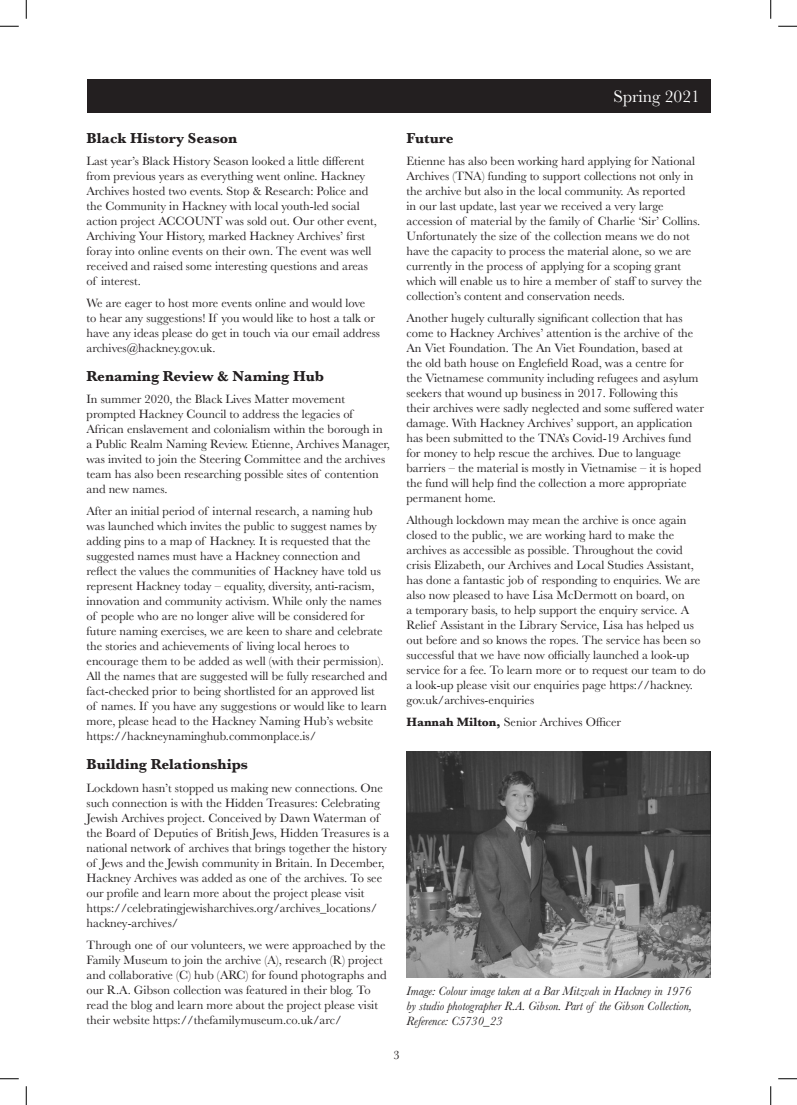
<style>
.page{position:relative;width:797px;height:1105px;background:#fff}
.page>*{position:absolute;margin:0;border:0;box-sizing:border-box;transform-origin:0 0}
.t1{font:17.5px "Baskerville";color:#fff}
.sub_head{font:700 15px "Baskerville";color:#231f20}
.sub_head-2{font:12.5px/15px "Baskerville";color:#231f20}
.t2{font:italic 12.5px/15px "Baskerville";color:#231f20;text-align:justify}
.s1{font-weight:700}
</style>
<div class="page">
<div style="left:86px;top:79px;width:624px;height:34px;background:#231f20"></div>
<img style="left:406px;top:751px;width:304px;height:226px">
<svg style="left:0;top:25px;width:19px;height:2px"></svg>
<svg style="left:778px;top:25px;width:19px;height:2px"></svg>
<svg style="left:0;top:1078px;width:19px;height:1px"></svg>
<svg style="left:778px;top:1078px;width:19px;height:1px"></svg>
<svg style="left:25px;top:0;width:2px;height:19px"></svg>
<svg style="left:25px;top:1086px;width:2px;height:19px"></svg>
<svg style="left:770px;top:0;width:1px;height:19px"></svg>
<svg style="left:770px;top:1086px;width:1px;height:19px"></svg>
<p class="sub_head" style="left:86px;top:127px;width:152px">Black History Season</p>
<p class="sub_head-2" style="left:86px;top:153px;width:292px">Last year’s Black History Season looked a little different from previous years as everything went online. Hackney Archives hosted two events. Stop &amp; Research: Police and the Community in Hackney with local youth-led social action project ACCOUNT was sold out. Our other event, Archiving Your History, marked Hackney Archives’ first foray into online events on their own. The event was well received and raised some interesting questions and areas of interest.</p>
<p class="sub_head-2" style="left:86px;top:295px;width:295px">We are eager to host more events online and would love<br>to hear any suggestions! If you would like to host a talk or have any ideas please do get in touch via our email address archives@hackney.gov.uk.</p>
<p class="sub_head" style="left:86px;top:366px;width:239px">Renaming Review &amp; Naming Hub</p>
<p class="sub_head-2" style="left:86px;top:392px;width:305px">In summer 2020, the Black Lives Matter movement prompted Hackney Council to address the legacies of African enslavement and colonialism within the borough in a Public Realm Naming Review. Etienne, Archives Manager, was invited to join the Steering Committee and the archives team has also been researching possible sites of contention and new names.</p>
<p class="sub_head-2" style="left:86px;top:504px;width:302px">After an initial period of internal research, a naming hub was launched which invites the public to suggest names by adding pins to a map of Hackney. It is requested that the suggested names must have a Hackney connection and reflect the values the communities of Hackney have told us represent Hackney today – equality, diversity, anti-racism, innovation and community activism. While only the names of people who are no longer alive will be considered for future naming exercises, we are keen to share and celebrate the stories and achievements of living local heroes to encourage them to be added as well (with their permission).<br>All the names that are suggested will be fully researched and fact-checked prior to being shortlisted for an approved list of names. If you have any suggestions or would like to learn more, please head to the Hackney Naming Hub’s website https://hackneynaminghub.commonplace.is/</p>
<p class="sub_head" style="left:86px;top:754px;width:163px">Building Relationships</p>
<p class="sub_head-2" style="left:86px;top:780px;width:304px">Lockdown hasn’t stopped us making new connections. One such connection is with the Hidden Treasures: Celebrating Jewish Archives project. Conceived by Dawn Waterman of the Board of Deputies of British Jews, Hidden Treasures is a national network of archives that brings together the history of Jews and the Jewish community in Britain. In December, Hackney Archives was added as one of the archives. To see our profile and learn more about the project please visit https://celebratingjewisharchives.org/archives_locations/ hackney-archives/</p>
<p class="sub_head-2" style="left:86px;top:937px;width:301px">Through one of our volunteers, we were approached by the Family Museum to join the archive (A), research (R) project and collaborative (C) hub (ARC) for found photographs and our R.A. Gibson collection was featured in their blog. To read the blog and learn more about the project please visit their website https://thefamilymuseum.co.uk/arc/</p>
<h1 class="t1" style="left:613px;top:85px;width:88px">Spring 2021</h1>
<p class="sub_head" style="left:406px;top:127px;width:49px">Future</p>
<p class="sub_head-2" style="left:406px;top:153px;width:297px">Etienne has also been working hard applying for National Archives (TNA) funding to support collections not only in the archive but also in the local community. As reported<br>in our last update, last year we received a very large accession of material by the family of Charlie ‘Sir’ Collins.<br>Unfortunately the size of the collection means we do not have the capacity to process the material alone, so we are currently in the process of applying for a scoping grant which will enable us to hire a member of staff to survey the collection’s content and conservation needs.</p>
<p class="sub_head-2" style="left:406px;top:310px;width:299px">Another hugely culturally significant collection that has come to Hackney Archives’ attention is the archive of the An Viet Foundation. The An Viet Foundation, based at<br>the old bath house on Englefield Road, was a centre for<br>the Vietnamese community including refugees and asylum seekers that wound up business in 2017. Following this their archives were sadly neglected and some suffered water damage. With Hackney Archives’ support, an application has been submitted to the TNA’s Covid-19 Archives fund for money to help rescue the archives. Due to language barriers – the material is mostly in Vietnamise – it is hoped the fund will help find the collection a more appropriate permanent home.</p>
<p class="sub_head-2" style="left:406px;top:513px;width:301px">Although lockdown may mean the archive is once again closed to the public, we are working hard to make the archives as accessible as possible. Throughout the covid crisis Elizabeth, our Archives and Local Studies Assistant, has done a fantastic job of responding to enquiries. We are also now pleased to have Lisa McDermott on board, on<br>a temporary basis, to help support the enquiry service. A Relief Assistant in the Library Service, Lisa has helped us out before and so knows the ropes. The service has been so successful that we have now officially launched a look-up service for a fee. To learn more or to request our team to do a look-up please visit our enquiries page https://hackney. gov.uk/archives-enquiries</p>
<p class="sub_head-2" style="left:406px;top:715px;width:216px"><span class="s1">Hannah Milton,</span> Senior Archives Officer</p>
<p class="t2" style="left:406px;top:983px;width:287px">Image: Colour image taken at a Bar Mitzvah in Hackney in 1976 by studio photographer R.A. Gibson. Part of the Gibson Collection, Reference: C5730_23</p>
<p class="sub_head-2" style="left:393px;top:1047px;width:8px">3</p>
</div>
